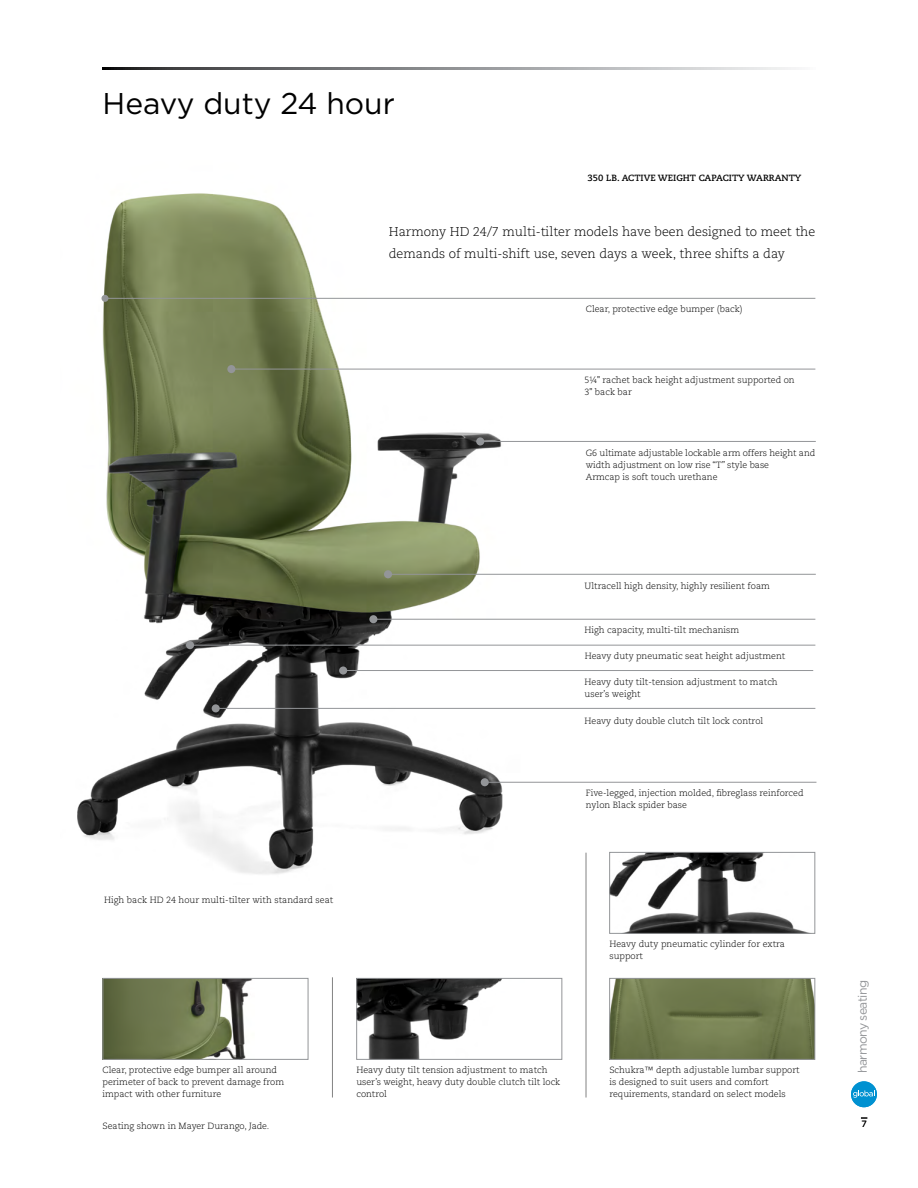
<style>
.page{position:relative;width:918px;height:1188px;background:#fff}
.page>*{position:absolute;margin:0;border:0;box-sizing:border-box;transform-origin:0 0}
.t1{font:30px "Gotham";color:#000}
.t2{font:300 12.75px/22.5px "Caecilia LT Std";color:#000}
.t3{font:12.3px "Gotham";letter-spacing:-.05em;color:#939598}
.t4{font:300 9px/12px "Caecilia LT Std";color:#000}
.t5{font:700 9px "Caecilia LT Std";color:#000}
.t6{font:9px "Gotham";color:#000}
</style>
<div class="page">
<img style="left:77px;top:193px;width:493px;height:681px">
<img style="left:105px;top:980px;width:147px;height:78px">
<div style="left:103px;top:978px;width:205px;height:82px;border:1px solid #939598"></div>
<img style="left:358px;top:980px;width:144px;height:78px">
<div style="left:356px;top:978px;width:206px;height:82px;border:1px solid #939598"></div>
<img style="left:611px;top:980px;width:202px;height:78px">
<div style="left:609px;top:978px;width:206px;height:82px;border:1px solid #939598"></div>
<img style="left:611px;top:854px;width:195px;height:78px">
<div style="left:609px;top:852px;width:206px;height:82px;border:1px solid #939598"></div>
<svg style="left:103px;top:68px;width:693px;height:1px"></svg>
<div style="left:851px;top:1081px;width:26px;height:26px;background:#0091d1;border-radius:50%"></div>
<svg style="left:853px;top:1090px;width:22px;height:8px"></svg>
<hr style="left:332px;top:977px;width:1px;height:121px;background:#000">
<hr style="left:586px;top:853px;width:1px;height:245px;background:#000">
<hr style="left:484px;top:441px;width:332px;height:1px;background:#939598">
<div style="left:476px;top:437px;width:8px;height:9px;background:#939598;border-radius:50%"></div>
<hr style="left:235px;top:369px;width:580px;height:1px;background:#939598">
<div style="left:227px;top:365px;width:8px;height:8px;background:#939598;border-radius:50%"></div>
<hr style="left:347px;top:670px;width:466px;height:1px;background:#939598">
<div style="left:339px;top:666px;width:8px;height:9px;background:#939598;border-radius:50%"></div>
<hr style="left:219px;top:708px;width:596px;height:1px;background:#939598">
<div style="left:212px;top:704px;width:8px;height:8px;background:#939598;border-radius:50%"></div>
<hr style="left:391px;top:574px;width:425px;height:1px;background:#939598">
<div style="left:384px;top:570px;width:8px;height:8px;background:#939598;border-radius:50%"></div>
<hr style="left:488px;top:782px;width:328px;height:1px;background:#939598">
<div style="left:481px;top:778px;width:8px;height:8px;background:#939598;border-radius:50%"></div>
<hr style="left:108px;top:298px;width:707px;height:1px;background:#939598">
<div style="left:102px;top:295px;width:7px;height:7px;background:#939598;border-radius:50%"></div>
<hr style="left:377px;top:619px;width:438px;height:1px;background:#939598">
<div style="left:369px;top:615px;width:8px;height:8px;background:#939598;border-radius:50%"></div>
<hr style="left:193px;top:645px;width:622px;height:1px;background:#939598">
<div style="left:186px;top:641px;width:8px;height:8px;background:#939598;border-radius:50%"></div>
<h1 class="t1" style="left:103px;top:84px;width:294px">Heavy duty 24 hour</h1>
<p class="t5" style="left:587px;top:173px;width:216px">350 LB. ACTIVE WEIGHT CAPACITY WARRANTY</p>
<h2 class="t2" style="left:389px;top:220px;width:428px">Harmony HD 24/7 multi-tilter models have been designed to meet the demands of multi-shift use, seven days a week, three shifts a day</h2>
<p class="t4" style="left:586px;top:303px;width:158px">Clear, protective edge bumper (back)</p>
<p class="t4" style="left:585px;top:374px;width:212px">5¼" rachet back height adjustment supported on<br>3" back bar</p>
<p class="t4" style="left:586px;top:447px;width:231px">G6 ultimate adjustable lockable arm offers height and width adjustment on low rise “T” style base<br>Armcap is soft touch urethane</p>
<p class="t4" style="left:585px;top:580px;width:187px">Ultracell high density, highly resilient foam</p>
<p class="t4" style="left:585px;top:625px;width:156px">High capacity, multi-tilt mechanism</p>
<p class="t4" style="left:585px;top:650px;width:202px">Heavy duty pneumatic seat height adjustment</p>
<p class="t4" style="left:585px;top:676px;width:195px">Heavy duty tilt-tension adjustment to match user’s weight</p>
<p class="t4" style="left:585px;top:715px;width:180px">Heavy duty double clutch tilt lock control</p>
<p class="t4" style="left:104px;top:894px;width:231px">High back HD 24 hour multi-tilter with standard seat</p>
<p class="t4" style="left:586px;top:787px;width:219px">Five-legged, injection molded, fibreglass reinforced nylon Black spider base</p>
<p class="t4" style="left:609px;top:938px;width:177px">Heavy duty pneumatic cylinder for extra support</p>
<p class="t4" style="left:103px;top:1064px;width:176px">Clear, protective edge bumper all around</p>
<p class="t4" style="left:103px;top:1076px;width:183px">perimeter of back to prevent damage from impact with other furniture</p>
<p class="t4" style="left:103px;top:1120px;width:168px">Seating shown in Mayer Durango, Jade.</p>
<p class="t4" style="left:356px;top:1064px;width:205px">Heavy duty tilt tension adjustment to match user’s weight, heavy duty double clutch tilt lock control</p>
<p class="t4" style="left:609px;top:1064px;width:192px">Schukra™ depth adjustable lumbar support is designed to suit users and comfort requirements, standard on select models</p>
<h3 class="t3" style="left:854px;top:1073px;width:95px;rotate:-90deg">harmony seating</h3>
<p class="t6" style="left:861px;top:1119px;width:7px">7</p>
</div>
